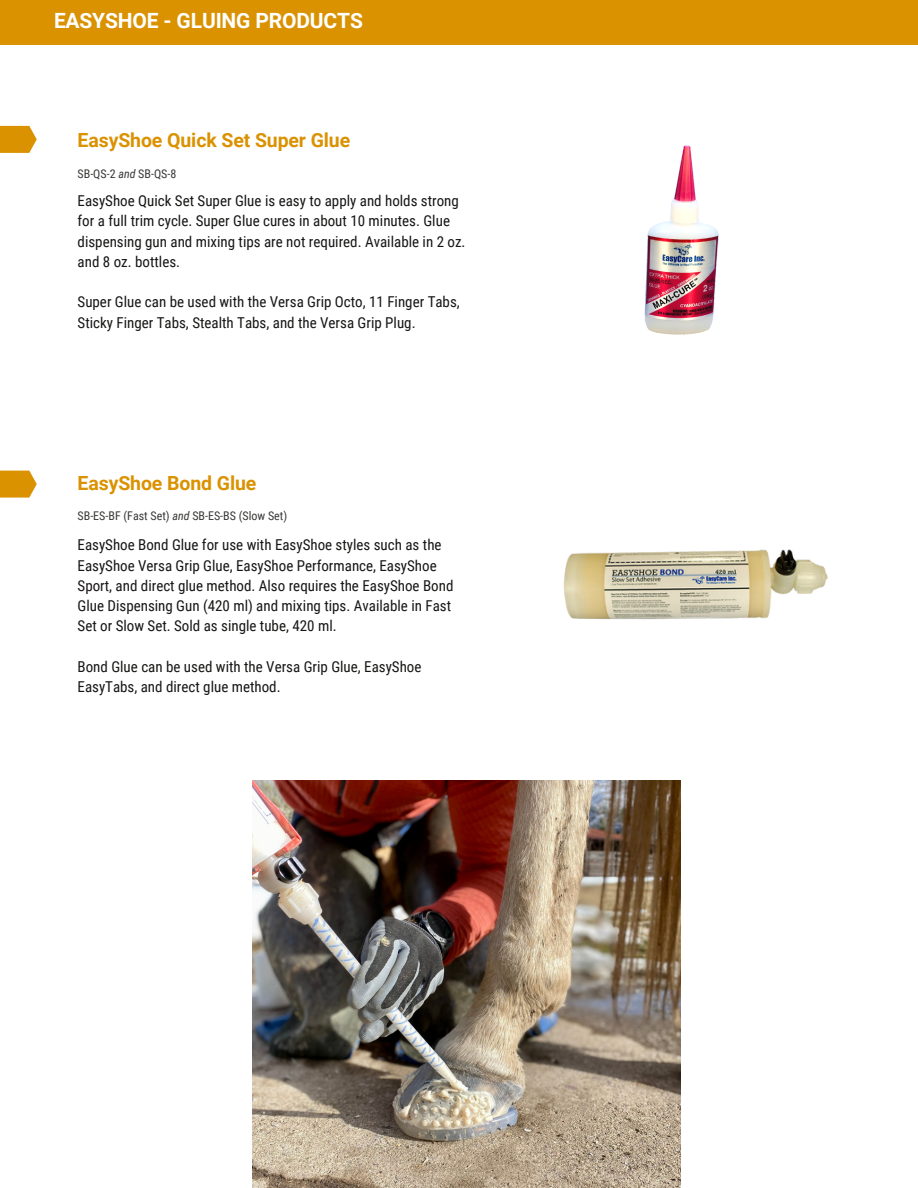
<style>
.page{position:relative;width:918px;height:1188px;background:#fff}
.page>*{position:absolute;margin:0;border:0;box-sizing:border-box;transform-origin:0 0}
.t1{font:700 21px "Roboto";letter-spacing:-.005em;color:#fff}
.t2{font:700 19.5px "Roboto";letter-spacing:-.005em;color:#da9200}
.t3{font:15px/20.2px "Roboto Condensed";color:#171615}
.t4{font:12px "Roboto Condensed";color:#383837}
.s1{font-style:italic}
</style>
<div class="page">
<svg style="left:0;top:126px;width:37px;height:27px"></svg>
<img style="left:644px;top:145px;width:75px;height:190px">
<div style="left:0;top:0;width:918px;height:45px;background:#da9200"></div>
<svg style="left:0;top:471px;width:37px;height:27px"></svg>
<img style="left:563px;top:549px;width:265px;height:71px">
<img style="left:253px;top:780px;width:427px;height:407px">
<h1 class="t1" style="left:54px;top:9px;width:310px">EASYSHOE - GLUING PRODUCTS</h1>
<h2 class="t2" style="left:78px;top:129px;width:274px">EasyShoe Quick Set Super Glue</h2>
<p class="t4" style="left:78px;top:166px;width:100px">SB-QS-2 <span class="s1">and</span> SB-QS-8</p>
<p class="t3" style="left:78px;top:191px;width:390px">EasyShoe Quick Set Super Glue is easy to apply and holds strong for a full trim cycle. Super Glue cures in about 10 minutes. Glue dispensing gun and mixing tips are not required. Available in 2 oz. and 8 oz. bottles.</p>
<p class="t3" style="left:78px;top:292px;width:384px">Super Glue can be used with the Versa Grip Octo, 11 Finger Tabs,<br>Sticky Finger Tabs, Stealth Tabs, and the Versa Grip Plug.</p>
<h2 class="t2" style="left:78px;top:472px;width:180px">EasyShoe Bond Glue</h2>
<p class="t4" style="left:78px;top:509px;width:211px">SB-ES-BF (Fast Set) <span class="s1">and</span> SB-ES-BS (Slow Set)</p>
<p class="t3" style="left:78px;top:535px;width:377px">EasyShoe Bond Glue for use with EasyShoe styles such as the EasyShoe Versa Grip Glue, EasyShoe Performance, EasyShoe Sport, and direct glue method. Also requires the EasyShoe Bond Glue Dispensing Gun (420 ml) and mixing tips. Available in Fast Set or Slow Set. Sold as single tube, 420 ml.</p>
<p class="t3" style="left:78px;top:657px;width:345px">Bond Glue can be used with the Versa Grip Glue, EasyShoe<br>EasyTabs, and direct glue method.</p>
</div>
